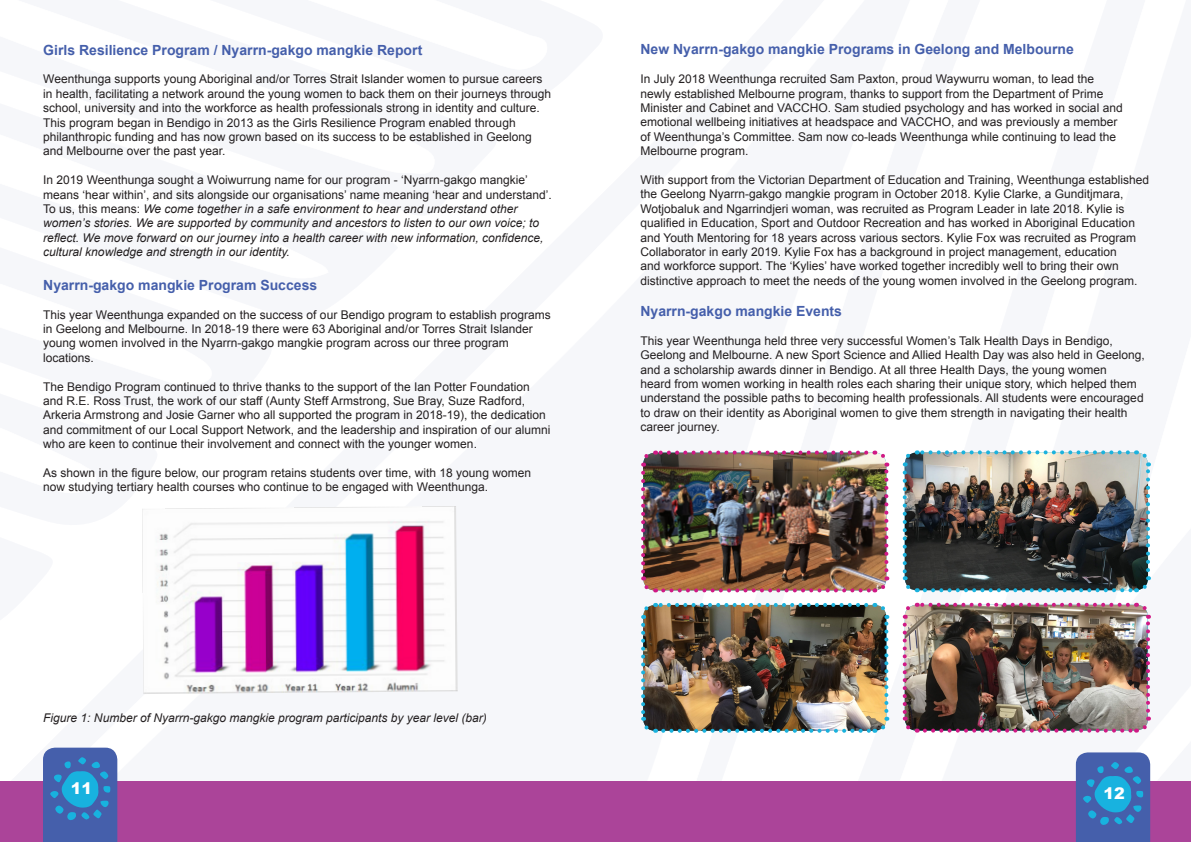
<style>
.page{position:relative;width:1191px;height:842px;background:#fff}
.page>*{position:absolute;margin:0;border:0;box-sizing:border-box;transform-origin:0 0}
.t1{font:900 16px "Arial";color:#fff}
.t2{font:700 14px "Arial";color:#455fab}
.t3{font:12px/14.4px "Arial";color:#231f20}
.t4{font:italic 12px/14.4px "Arial";color:#231f20}
.s1{font-style:normal}
</style>
<div class="page">
<div style="left:0;top:781px;width:1191px;height:61px;background:#ab4499"></div>
<svg style="left:1075px;top:752px;width:75px;height:90px;background:#3e74b8"></svg>
<svg style="left:43px;top:748px;width:74px;height:94px;background:#3c72b7"></svg>
<img style="left:643px;top:453px;width:243px;height:137px">
<img style="left:641px;top:473px;width:15px;height:120px">
<img style="left:663px;top:576px;width:227px;height:17px">
<svg style="left:874px;top:450px;width:14px;height:120px;background:#9e786a"></svg>
<img style="left:641px;top:450px;width:225px;height:17px">
<img style="left:904px;top:452px;width:244px;height:138px">
<svg style="left:902px;top:472px;width:15px;height:121px;background:#5e6c70"></svg>
<svg style="left:925px;top:576px;width:226px;height:16px;background:#405255"></svg>
<svg style="left:1135px;top:450px;width:15px;height:120px;background:#889a9d"></svg>
<svg style="left:902px;top:450px;width:225px;height:16px;background:#bbc6bf"></svg>
<img style="left:643px;top:605px;width:243px;height:126px">
<svg style="left:641px;top:625px;width:15px;height:108px;background:#6d6f67"></svg>
<img style="left:663px;top:717px;width:227px;height:16px">
<svg style="left:874px;top:603px;width:14px;height:108px;background:#747661"></svg>
<img style="left:641px;top:603px;width:225px;height:16px">
<img style="left:904px;top:605px;width:243px;height:126px">
<svg style="left:902px;top:625px;width:15px;height:108px;background:#aa9195"></svg>
<img style="left:925px;top:717px;width:226px;height:16px">
<svg style="left:1135px;top:602px;width:15px;height:109px;background:#997e89"></svg>
<img style="left:902px;top:602px;width:225px;height:17px">
<img style="left:142px;top:506px;width:316px;height:188px">
<p class="t2" style="left:43px;top:40px;width:380px">Girls Resilience Program / Nyarrn-gakgo mangkie Report</p>
<p class="t3" style="left:43px;top:72px;width:509px">Weenthunga supports young Aboriginal and/or Torres Strait Islander women to pursue careers in health, facilitating a network around the young women to back them on their journeys through school, university and into the workforce as health professionals strong in identity and culture.<br>This program began in Bendigo in 2013 as the Girls Resilience Program enabled through philanthropic funding and has now grown based on its success to be established in Geelong and Melbourne over the past year.</p>
<p class="t3" style="left:43px;top:173px;width:510px">In 2019 Weenthunga sought a Woiwurrung name for our program - ‘Nyarrn-gakgo mangkie’ means ‘hear within’, and sits alongside our organisations’ name meaning ‘hear and understand’.</p>
<p class="t4" style="left:43px;top:202px;width:501px"><span class="s1">To us, this means:</span> We come together in a safe environment to hear and understand other women’s stories. We are supported by community and ancestors to listen to our own voice; to reflect. We move forward on our journey into a health career with new information, confidence, cultural knowledge and strength in our identity.</p>
<p class="t2" style="left:43px;top:276px;width:275px">Nyarrn-gakgo mangkie Program Success</p>
<p class="t3" style="left:43px;top:307px;width:509px">This year Weenthunga expanded on the success of our Bendigo program to establish programs in Geelong and Melbourne. In 2018-19 there were 63 Aboriginal and/or Torres Strait Islander young women involved in the Nyarrn-gakgo mangkie program across our three program locations.</p>
<p class="t3" style="left:43px;top:379px;width:508px">The Bendigo Program continued to thrive thanks to the support of the Ian Potter Foundation and R.E. Ross Trust, the work of our staff (Aunty Steff Armstrong, Sue Bray, Suze Radford, Arkeria Armstrong and Josie Garner who all supported the program in 2018-19), the dedication and commitment of our Local Support Network, and the leadership and inspiration of our alumni who are keen to continue their involvement and connect with the younger women.</p>
<p class="t3" style="left:43px;top:466px;width:489px">As shown in the figure below, our program retains students over time, with 18 young women now studying tertiary health courses who continue to be engaged with Weenthunga.</p>
<p class="t4" style="left:43px;top:711px;width:445px">Figure 1: Number of Nyarrn-gakgo mangkie program participants by year level (bar)</p>
<p class="t2" style="left:640px;top:40px;width:435px">New Nyarrn-gakgo mangkie Programs in Geelong and Melbourne</p>
<p class="t3" style="left:640px;top:72px;width:483px">In July 2018 Weenthunga recruited Sam Paxton, proud Waywurru woman, to lead the newly established Melbourne program, thanks to support from the Department of Prime Minister and Cabinet and VACCHO. Sam studied psychology and has worked in social and emotional wellbeing initiatives at headspace and VACCHO, and was previously a member of Weenthunga’s Committee. Sam now co-leads Weenthunga while continuing to lead the Melbourne program.</p>
<p class="t3" style="left:640px;top:173px;width:510px">With support from the Victorian Department of Education and Training, Weenthunga established the Geelong Nyarrn-gakgo mangkie program in October 2018. Kylie Clarke, a Gunditjmara, Wotjobaluk and Ngarrindjeri woman, was recruited as Program Leader in late 2018. Kylie is qualified in Education, Sport and Outdoor Recreation and has worked in Aboriginal Education and Youth Mentoring for 18 years across various sectors. Kylie Fox was recruited as Program Collaborator in early 2019. Kylie Fox has a background in project management, education<br>and workforce support. The ‘Kylies’ have worked together incredibly well to bring their own distinctive approach to meet the needs of the young women involved in the Geelong program.</p>
<p class="t2" style="left:640px;top:302px;width:203px">Nyarrn-gakgo mangkie Events</p>
<p class="t3" style="left:640px;top:333px;width:506px">This year Weenthunga held three very successful Women’s Talk Health Days in Bendigo, Geelong and Melbourne. A new Sport Science and Allied Health Day was also held in Geelong, and a scholarship awards dinner in Bendigo. At all three Health Days, the young women<br>heard from women working in health roles each sharing their unique story, which helped them understand the possible paths to becoming health professionals. All students were encouraged to draw on their identity as Aboriginal women to give them strength in navigating their health career journey.</p>
<p class="t1" style="left:71px;top:776px;width:23px">11</p>
<p class="t1" style="left:1103px;top:781px;width:23px">12</p>
</div>
